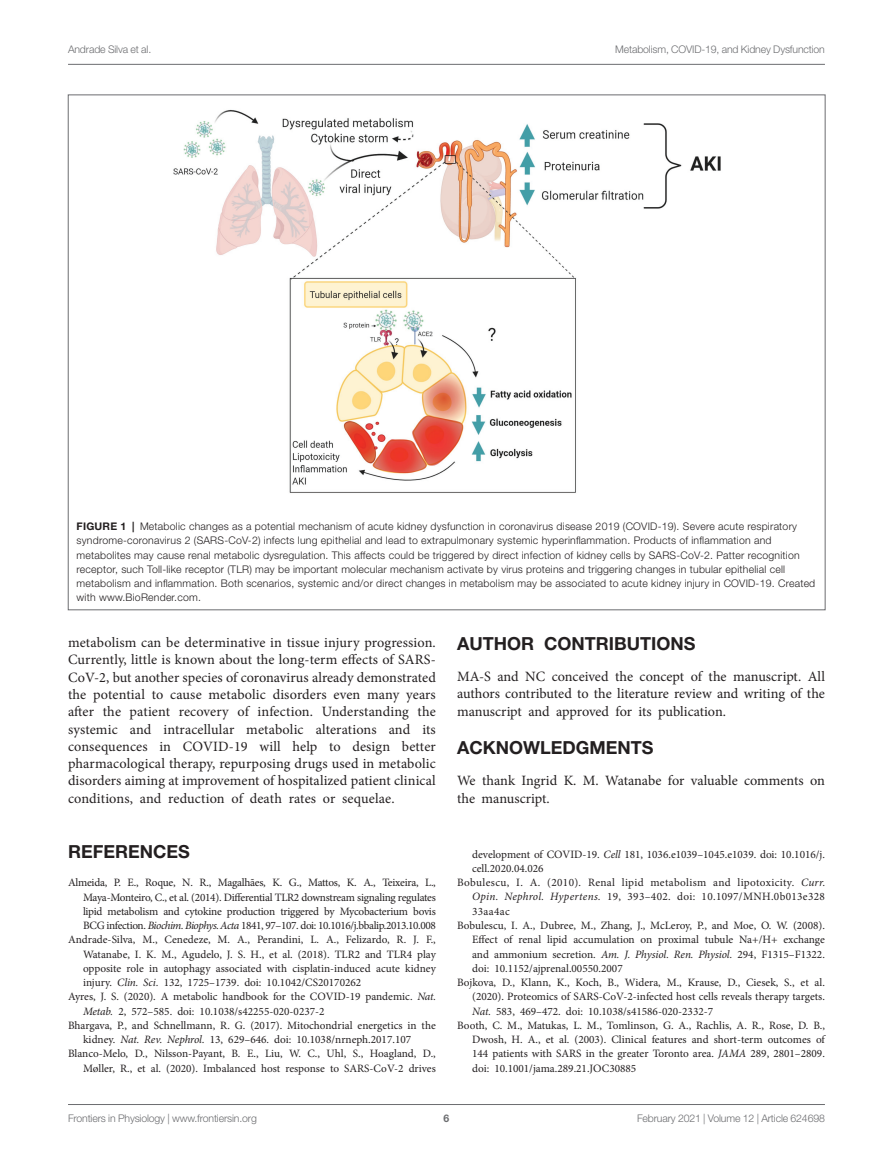
<style>
.page{position:relative;width:893px;height:1170px;background:#fff}
.page>*{position:absolute;margin:0;border:0;box-sizing:border-box;transform-origin:0 0}
.HEAD_1{font:700 18px "Helvetica Neue LT Std";color:#231f20}
.REF_HD{font:700 18px "Helvetica Neue LT Std";color:#231f20}
.TEXT_FLUSH{font:14.25px/17.2px "Minion Pro";color:#231f20;text-align:justify}
.REF{font:11.25px/14.2px "Minion Pro";color:#231f20;text-align:justify}
.FIG_LEG{font:300 10.5px/14.2px "Helvetica Neue LT Std";letter-spacing:.02em;color:#231f20}
.t1{font:300 10.5px "Helvetica Neue LT Std";letter-spacing:-.015em;color:#6c6d70}
.t2{font:700 10.5px "Helvetica Neue LT Std";color:#6c6d70}
.s1{font-weight:700}
.s2{font-style:italic}
</style>
<div class="page">
<hr style="left:68px;top:64px;width:757px;height:1px;background:#6c6d70">
<hr style="left:68px;top:1104px;width:757px;height:1px;background:#6c6d70">
<img style="left:173px;top:109px;width:548px;height:384px">
<p class="t1" style="left:68px;top:42px;width:85px">Andrade Silva et al.</p>
<p class="t1" style="left:615px;top:42px;width:211px">Metabolism, COVID-19, and Kidney Dysfunction</p>
<p class="FIG_LEG" style="left:77px;top:519px;width:740px"><span class="s1">FIGURE 1 |</span> Metabolic changes as a potential mechanism of acute kidney dysfunction in coronavirus disease 2019 (COVID-19). Severe acute respiratory syndrome-coronavirus 2 (SARS-CoV-2) infects lung epithelial and lead to extrapulmonary systemic hyperinflammation. Products of inflammation and metabolites may cause renal metabolic dysregulation. This affects could be triggered by direct infection of kidney cells by SARS-CoV-2. Patter recognition receptor, such Toll-like receptor (TLR) may be important molecular mechanism activate by virus proteins and triggering changes in tubular epithelial cell metabolism and inflammation. Both scenarios, systemic and/or direct changes in metabolism may be associated to acute kidney injury in COVID-19. Created with www.BioRender.com.</p>
<p class="TEXT_FLUSH" style="left:68px;top:634px;width:369px">metabolism can be determinative in tissue injury progression.<br>Currently, little is known about the long-term effects of SARS-CoV-2, but another species of coronavirus already demonstrated the potential to cause metabolic disorders even many years after the patient recovery of infection. Understanding the systemic and intracellular metabolic alterations and its consequences in COVID-19 will help to design better pharmacological therapy, repurposing drugs used in metabolic disorders aiming at improvement of hospitalized patient clinical conditions, and reduction of death rates or sequelae.</p>
<p class="HEAD_1" style="left:457px;top:632px;width:240px">AUTHOR CONTRIBUTIONS</p>
<p class="TEXT_FLUSH" style="left:457px;top:668px;width:369px">MA-S and NC conceived the concept of the manuscript. All authors contributed to the literature review and writing of the manuscript and approved for its publication.</p>
<p class="HEAD_1" style="left:457px;top:736px;width:198px">ACKNOWLEDGMENTS</p>
<p class="TEXT_FLUSH" style="left:457px;top:772px;width:369px">We thank Ingrid K. M. Watanabe for valuable comments on the manuscript.</p>
<p class="REF_HD" style="left:68px;top:840px;width:123px">REFERENCES</p>
<p class="REF" style="left:83px;top:875px;width:354px;text-indent:-15px">Almeida, P. E., Roque, N. R., Magalhães, K. G., Mattos, K. A., Teixeira, L., Maya-Monteiro, C., et al. (2014). Differential TLR2 downstream signaling regulates lipid metabolism and cytokine production triggered by Mycobacterium bovis BCG infection. <span class="s2">Biochim. Biophys. Acta</span> 1841, 97–107. doi: 10.1016/j.bbalip.2013.10.008</p>
<p class="REF" style="left:83px;top:932px;width:354px;text-indent:-15px">Andrade-Silva, M., Cenedeze, M. A., Perandini, L. A., Felizardo, R. J. F., Watanabe, I. K. M., Agudelo, J. S. H., et al. (2018). TLR2 and TLR4 play opposite role in autophagy associated with cisplatin-induced acute kidney injury. <span class="s2">Clin. Sci.</span> 132, 1725–1739. doi: 10.1042/CS20170262</p>
<p class="REF" style="left:83px;top:989px;width:355px;text-indent:-15px">Ayres, J. S. (2020). A metabolic handbook for the COVID-19 pandemic. <span class="s2">Nat.<br>Metab.</span> 2, 572–585. doi: 10.1038/s42255-020-0237-2</p>
<p class="REF" style="left:83px;top:1018px;width:354px;text-indent:-15px">Bhargava, P., and Schnellmann, R. G. (2017). Mitochondrial energetics in the kidney. <span class="s2">Nat. Rev. Nephrol.</span> 13, 629–646. doi: 10.1038/nrneph.2017.107</p>
<p class="REF" style="left:68px;top:1046px;width:369px;text-align:right">Blanco-Melo, D., Nilsson-Payant, B. E., Liu, W. C., Uhl, S., Hoagland, D.,<br>Møller, R., et al. (2020). Imbalanced host response to SARS-CoV-2 drives</p>
<p class="REF" style="left:472px;top:847px;width:354px">development of COVID-19. <span class="s2">Cell</span> 181, 1036.e1039–1045.e1039. doi: 10.1016/j. cell.2020.04.026</p>
<p class="REF" style="left:472px;top:875px;width:355px;text-indent:-15px">Bobulescu, I. A. (2010). Renal lipid metabolism and lipotoxicity. <span class="s2">Curr.<br>Opin. Nephrol. Hypertens.</span> 19, 393–402. doi: 10.1097/MNH.0b013e328<br>33aa4ac</p>
<p class="REF" style="left:472px;top:918px;width:354px;text-indent:-15px">Bobulescu, I. A., Dubree, M., Zhang, J., McLeroy, P., and Moe, O. W. (2008).<br>Effect of renal lipid accumulation on proximal tubule Na+/H+ exchange and ammonium secretion. <span class="s2">Am. J. Physiol. Ren. Physiol.</span> 294, F1315–F1322. doi: 10.1152/ajprenal.00550.2007</p>
<p class="REF" style="left:472px;top:975px;width:354px;text-indent:-15px">Bojkova, D., Klann, K., Koch, B., Widera, M., Krause, D., Ciesek, S., et al. (2020). Proteomics of SARS-CoV-2-infected host cells reveals therapy targets.<br><span class="s2">Nat.</span> 583, 469–472. doi: 10.1038/s41586-020-2332-7</p>
<p class="REF" style="left:472px;top:1018px;width:354px;text-indent:-15px">Booth, C. M., Matukas, L. M., Tomlinson, G. A., Rachlis, A. R., Rose, D. B., Dwosh, H. A., et al. (2003). Clinical features and short-term outcomes of 144 patients with SARS in the greater Toronto area. <span class="s2">JAMA</span> 289, 2801–2809. doi: 10.1001/jama.289.21.JOC30885</p>
<p class="t1" style="left:68px;top:1111px;width:190px">Frontiers in Physiology | www.frontiersin.org</p>
<p class="t2" style="left:444px;top:1111px;width:7px">6</p>
<p class="t1" style="left:637px;top:1111px;width:189px">February 2021 | Volume 12 | Article 624698</p>
</div>
